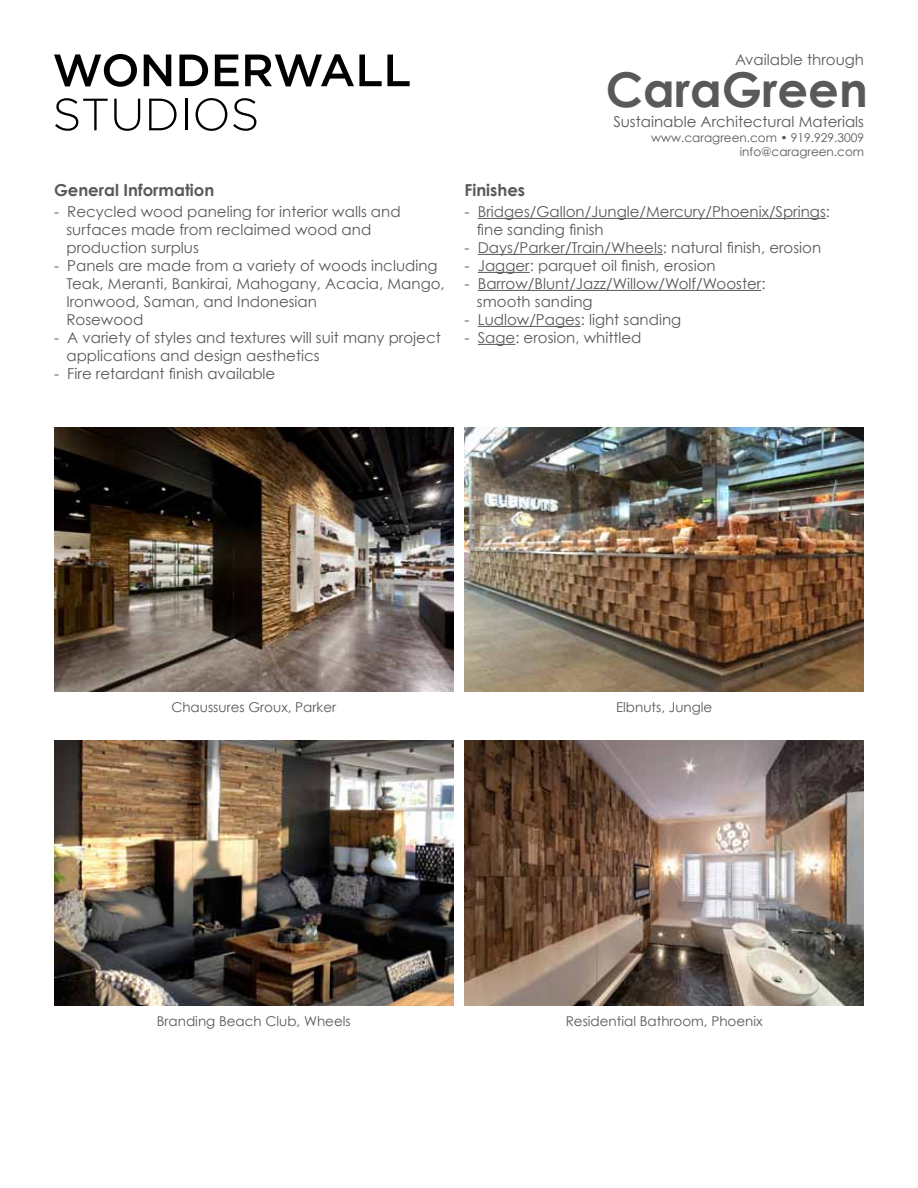
<style>
.page{position:relative;width:918px;height:1188px;background:#fff}
.page>*{position:absolute;margin:0;border:0;box-sizing:border-box;transform-origin:0 0}
.t1{font:700 48px "Century Gothic";color:#58595b}
.t2{font:700 16.5px "Century Gothic";color:#58595b}
.t3{font:15px/18px "Century Gothic";color:#58595b}
.t4{font:13.5px "Century Gothic";color:#58595b}
.t5{font:12px/14.4px "Century Gothic";color:#58595b;text-align:right}
</style>
<div class="page">
<hr style="left:478px;top:218px;width:348px;height:1px;background:#58595b">
<hr style="left:478px;top:254px;width:185px;height:1px;background:#58595b">
<hr style="left:478px;top:272px;width:52px;height:1px;background:#58595b">
<hr style="left:478px;top:290px;width:283px;height:1px;background:#58595b">
<hr style="left:478px;top:326px;width:103px;height:1px;background:#58595b">
<hr style="left:478px;top:344px;width:37px;height:1px;background:#58595b">
<img style="left:54px;top:427px;width:400px;height:264px">
<img style="left:464px;top:427px;width:400px;height:264px">
<img style="left:465px;top:741px;width:399px;height:264px">
<svg style="left:54px;top:54px;width:83px;height:33px"></svg>
<svg style="left:144px;top:55px;width:27px;height:31px"></svg>
<svg style="left:179px;top:55px;width:29px;height:31px"></svg>
<svg style="left:215px;top:55px;width:24px;height:31px"></svg>
<svg style="left:245px;top:54px;width:165px;height:32px"></svg>
<svg style="left:55px;top:98px;width:53px;height:33px"></svg>
<svg style="left:114px;top:99px;width:26px;height:32px"></svg>
<svg style="left:149px;top:99px;width:28px;height:31px"></svg>
<hr style="left:185px;top:99px;width:2px;height:31px;background:#000">
<svg style="left:196px;top:98px;width:31px;height:33px"></svg>
<svg style="left:233px;top:98px;width:23px;height:33px"></svg>
<img style="left:54px;top:741px;width:400px;height:264px">
<p class="t2" style="left:54px;top:180px;width:162px">General Information</p>
<p class="t3" style="left:66px;top:202px;width:336px;text-indent:-12px">- Recycled wood paneling for interior walls and surfaces made from reclaimed wood and production surplus</p>
<p class="t3" style="left:66px;top:256px;width:380px;text-indent:-12px">- Panels are made from a variety of woods including Teak, Meranti, Bankirai, Mahogany, Acacia, Mango, Ironwood, Saman, and Indonesian<br>Rosewood</p>
<p class="t3" style="left:66px;top:328px;width:376px;text-indent:-12px">- A variety of styles and textures will suit many project applications and design aesthetics</p>
<p class="t3" style="left:54px;top:364px;width:223px">- Fire retardant finish available</p>
<p class="t3" style="left:735px;top:51px;width:130px">Available through</p>
<h1 class="t1" style="left:606px;top:59px;width:264px">CaraGreen</h1>
<p class="t3" style="left:613px;top:113px;width:252px">Sustainable Architectural Materials</p>
<p class="t5" style="left:651px;top:130px;width:214px">www.caragreen.com • 919.929.3009 info@caragreen.com</p>
<p class="t2" style="left:465px;top:180px;width:62px">Finishes</p>
<p class="t3" style="left:477px;top:202px;width:355px;text-indent:-12px">- Bridges/Gallon/Jungle/Mercury/Phoenix/Springs: fine sanding finish</p>
<p class="t3" style="left:465px;top:238px;width:358px">- Days/Parker/Train/Wheels: natural finish, erosion</p>
<p class="t3" style="left:465px;top:256px;width:253px">- Jagger: parquet oil finish, erosion</p>
<p class="t3" style="left:477px;top:274px;width:290px;text-indent:-12px">- Barrow/Blunt/Jazz/Willow/Wolf/Wooster: smooth sanding</p>
<p class="t3" style="left:465px;top:310px;width:218px">- Ludlow/Pages: light sanding</p>
<p class="t3" style="left:465px;top:328px;width:179px">- Sage: erosion, whittled</p>
<p class="t4" style="left:171px;top:699px;width:166px">Chaussures Groux, Parker</p>
<p class="t4" style="left:157px;top:1013px;width:195px">Branding Beach Club, Wheels</p>
<p class="t4" style="left:616px;top:699px;width:98px">Elbnuts, Jungle</p>
<p class="t4" style="left:566px;top:1013px;width:198px">Residential Bathroom, Phoenix</p>
</div>
